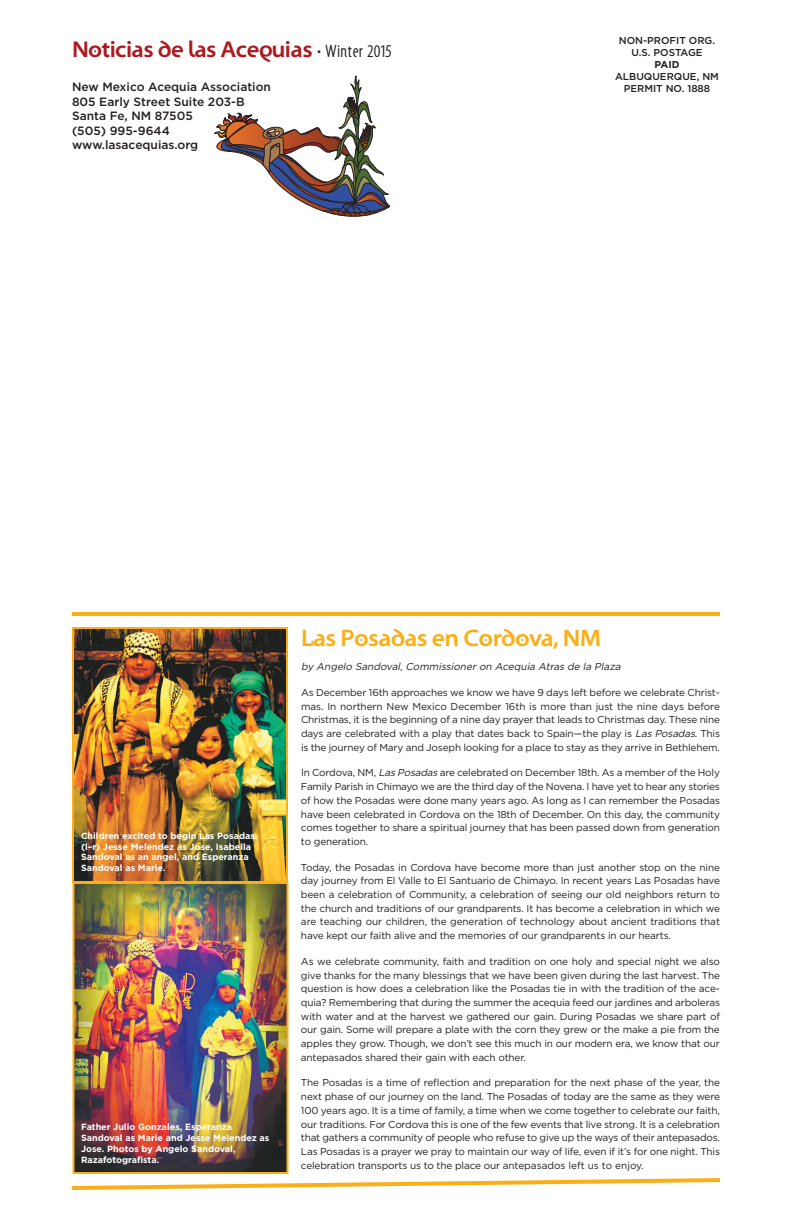
<style>
.page{position:relative;width:792px;height:1224px;background:#fff}
.page>*{position:absolute;margin:0;border:0;box-sizing:border-box;transform-origin:0 0}
.t1{font:700 24px "Santana";letter-spacing:-.025em;color:#faaf18}
.t2{font:700 23px "Santana";letter-spacing:-.025em;color:#ad191e}
.t3{font:500 12px/14.4px "Gotham";color:#231f20}
.t4{font:10px/13.7px "Gotham";letter-spacing:-.015em;color:#231f20;text-align:justify}
.t5{font:500 10px/12px "Gotham";color:#231f20;text-align:center}
.t6{font:italic 10px "Gotham";color:#231f20}
.t7{font:700 10px "Gotham";color:#231f20}
.t8{font:700 9px/10.8px "Gotham";color:#fff}
.s1{font-weight:400;font-stretch:condensed;font-size:18px;color:#231f20}
.s2{font-style:italic}
</style>
<div class="page">
<svg style="left:214px;top:75px;width:176px;height:142px"></svg>
<hr style="left:72px;top:612px;width:648px;height:4px;background:#faaf18">
<svg style="left:71px;top:1178px;width:649px;height:12px"></svg>
<img style="left:75px;top:630px;width:210px;height:250px">
<div style="left:72px;top:627px;width:216px;height:256px;border:2px solid #faaf18"></div>
<img style="left:75px;top:885px;width:210px;height:286px">
<div style="left:72px;top:882px;width:216px;height:292px;border:2px solid #faaf18"></div>
<h2 class="t2" style="left:72px;top:36px;width:321px">Noticias de las Acequias <span class="s1">• Winter 2015</span></h2>
<p class="t3" style="left:72px;top:81px;width:201px">New Mexico Acequia Association<br>805 Early Street Suite 203-B<br>Santa Fe, NM 87505<br>(505) 995-9644 www.lasacequias.org</p>
<p class="t5" style="left:619px;top:35px;width:98px">NON-PROFIT ORG.<br>U.S. POSTAGE</p>
<p class="t7" style="left:654px;top:61px;width:27px">PAID</p>
<p class="t5" style="left:615px;top:71px;width:105px">ALBUQUERQUE, NM<br>PERMIT NO. 1888</p>
<p class="t8" style="left:81px;top:831px;width:178px">Children excited to begin Las Posadas. (l–r) Jesse Melendez as Jose, Isabella Sandoval as an angel, and Esperanza Sandoval as Marie.</p>
<p class="t8" style="left:81px;top:1122px;width:190px">Father Julio Gonzales, Esperanza<br>Sandoval as Marie and Jesse Melendez as<br>Jose. Photos by Angelo Sandoval,<br>Razafotografista.</p>
<h1 class="t1" style="left:301px;top:624px;width:302px">Las Posadas en Cordova, NM</h1>
<p class="t6" style="left:301px;top:663px;width:323px">by Angelo Sandoval, Commissioner on Acequia Atras de la Plaza</p>
<p class="t4" style="left:301px;top:686px;width:421px">As December 16th approaches we know we have 9 days left before we celebrate Christ&shy;mas. In northern New Mexico December 16th is more than just the nine days before Christmas, it is the beginning of a nine day prayer that leads to Christmas day. These nine days are celebrated with a play that dates back to Spain—the play is <span class="s2">Las Posadas</span>. This is the journey of Mary and Joseph looking for a place to stay as they arrive in Bethlehem.</p>
<p class="t4" style="left:301px;top:767px;width:421px">In Cordova, NM, <span class="s2">Las Posadas</span>are celebrated on December 18th. As a member of the Holy Family Parish in Chimayo we are the third day of the Novena. I have yet to hear any stories of how the Posadas were done many years ago. As long as I can remember the Posadas have been celebrated in Cordova on the 18th of December. On this day, the community comes together to share a spiritual journey that has been passed down from generation to generation.</p>
<p class="t4" style="left:301px;top:861px;width:421px">Today, the Posadas in Cordova have become more than just another stop on the nine day journey from El Valle to El Santuario de Chimayo. In recent years Las Posadas have been a celebration of Community, a celebration of seeing our old neighbors return to the church and traditions of our grandparents. It has become a celebration in which we are teaching our children, the generation of technology about ancient traditions that have kept our faith alive and the memories of our grandparents in our hearts.</p>
<p class="t4" style="left:301px;top:955px;width:421px">As we celebrate community, faith and tradition on one holy and special night we also give thanks for the many blessings that we have been given during the last harvest. The question is how does a celebration like the Posadas tie in with the tradition of the ace&shy;quia? Remembering that during the summer the acequia feed our jardines and arboleras with water and at the harvest we gathered our gain. During Posadas we share part of our gain. Some will prepare a plate with the corn they grew or the make a pie from the apples they grow. Though, we don’t see this much in our modern era, we know that our antepasados shared their gain with each other.</p>
<p class="t4" style="left:301px;top:1077px;width:421px">The Posadas is a time of reflection and preparation for the next phase of the year, the next phase of our journey on the land. The Posadas of today are the same as they were 100 years ago. It is a time of family, a time when we come together to celebrate our faith, our traditions. For Cordova this is one of the few events that live strong. It is a celebration that gathers a community of people who refuse to give up the ways of their antepasados.<br>Las Posadas is a prayer we pray to maintain our way of life, even if it’s for one night. This celebration transports us to the place our antepasados left us to enjoy.</p>
</div>
